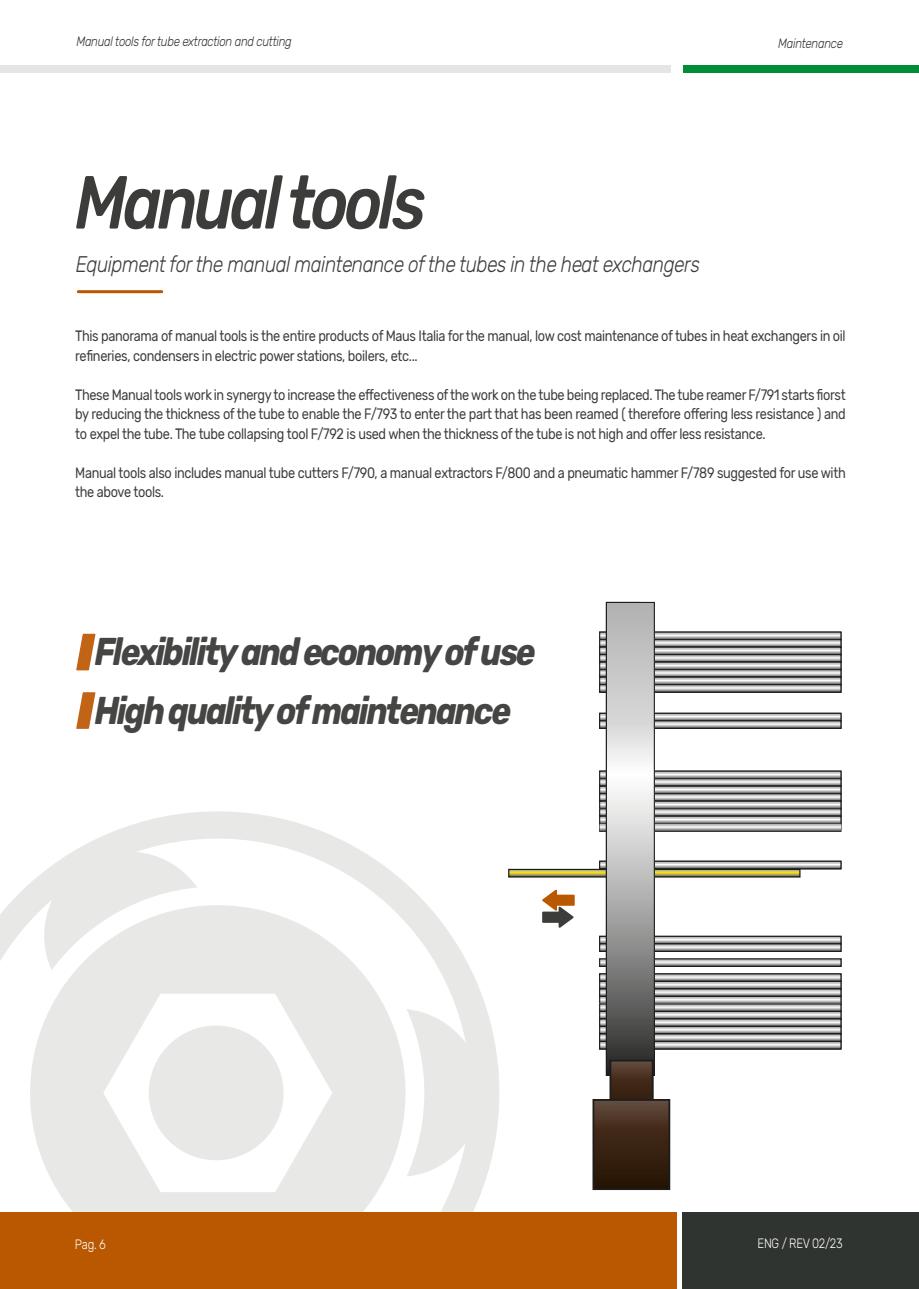
<style>
.page{position:relative;width:919px;height:1289px;background:#fff}
.page>*{position:absolute;margin:0;border:0;box-sizing:border-box;transform-origin:0 0}
.t1{font:italic 500 75px "Rubik";letter-spacing:-.06em;color:#3c3c3b;scale:.85 1}
.t2{font:italic 700 38.55px "Rubik";letter-spacing:-.06em;color:#454544;scale:.85 1}
.t3{font:italic 300 22.5px "Rubik";letter-spacing:-.025em;color:#3c3c3b;scale:.85 1}
.t4{font:15px/19.5px "Rubik";letter-spacing:-.025em;color:#3c3c3b;scale:.85 1}
.t5{font:italic 300 13.5px "Rubik";letter-spacing:-.025em;color:#303431;scale:.85 1}
.t6{font:300 13.5px "Rubik";letter-spacing:-.025em;color:#fff;scale:.85 1}
</style>
<div class="page">
<svg style="left:510px;top:870px;width:288px;height:5px"></svg>
<div style="left:508px;top:868px;width:292px;height:9px;border:1px solid #1d1d1b"></div>
<svg style="left:0;top:811px;width:499px;height:400px;fill:#e8e8e7"></svg>
<hr style="left:78px;top:290px;width:84px;height:3px;background:#ba5802">
<svg style="left:76px;top:633px;width:19px;height:37px"></svg>
<svg style="left:601px;top:633px;width:238px;height:5px"></svg>
<div style="left:599px;top:631px;width:242px;height:9px;border:1px solid #1d1d1b"></div>
<svg style="left:601px;top:641px;width:238px;height:4px"></svg>
<div style="left:599px;top:639px;width:242px;height:8px;border:1px solid #1d1d1b"></div>
<svg style="left:601px;top:648px;width:238px;height:5px"></svg>
<div style="left:599px;top:646px;width:242px;height:9px;border:1px solid #1d1d1b"></div>
<svg style="left:601px;top:656px;width:238px;height:4px"></svg>
<div style="left:599px;top:654px;width:242px;height:8px;border:1px solid #1d1d1b"></div>
<svg style="left:601px;top:663px;width:238px;height:5px"></svg>
<div style="left:599px;top:661px;width:242px;height:9px;border:1px solid #1d1d1b"></div>
<svg style="left:601px;top:671px;width:238px;height:4px"></svg>
<div style="left:599px;top:669px;width:242px;height:8px;border:1px solid #1d1d1b"></div>
<svg style="left:601px;top:678px;width:238px;height:5px"></svg>
<div style="left:599px;top:676px;width:242px;height:9px;border:1px solid #1d1d1b"></div>
<svg style="left:601px;top:686px;width:238px;height:4px"></svg>
<div style="left:599px;top:684px;width:242px;height:8px;border:1px solid #1d1d1b"></div>
<svg style="left:601px;top:772px;width:238px;height:5px"></svg>
<div style="left:599px;top:770px;width:242px;height:9px;border:1px solid #1d1d1b"></div>
<svg style="left:601px;top:780px;width:238px;height:4px"></svg>
<div style="left:599px;top:778px;width:242px;height:8px;border:1px solid #1d1d1b"></div>
<svg style="left:601px;top:787px;width:238px;height:5px"></svg>
<div style="left:599px;top:785px;width:242px;height:9px;border:1px solid #1d1d1b"></div>
<svg style="left:601px;top:795px;width:238px;height:4px"></svg>
<div style="left:599px;top:793px;width:242px;height:8px;border:1px solid #1d1d1b"></div>
<svg style="left:601px;top:802px;width:238px;height:5px"></svg>
<div style="left:599px;top:800px;width:242px;height:9px;border:1px solid #1d1d1b"></div>
<svg style="left:601px;top:810px;width:238px;height:4px"></svg>
<div style="left:599px;top:808px;width:242px;height:8px;border:1px solid #1d1d1b"></div>
<svg style="left:601px;top:817px;width:238px;height:5px"></svg>
<div style="left:599px;top:815px;width:242px;height:9px;border:1px solid #1d1d1b"></div>
<svg style="left:599px;top:823px;width:241px;height:8px;background:#aaa"></svg>
<svg style="left:601px;top:862px;width:238px;height:5px"></svg>
<div style="left:599px;top:860px;width:242px;height:9px;border:1px solid #1d1d1b"></div>
<svg style="left:601px;top:937px;width:238px;height:5px"></svg>
<div style="left:599px;top:935px;width:242px;height:9px;border:1px solid #1d1d1b"></div>
<svg style="left:601px;top:945px;width:238px;height:4px"></svg>
<div style="left:599px;top:943px;width:242px;height:8px;border:1px solid #1d1d1b"></div>
<svg style="left:601px;top:714px;width:238px;height:5px"></svg>
<div style="left:599px;top:712px;width:242px;height:9px;border:1px solid #1d1d1b"></div>
<svg style="left:601px;top:722px;width:238px;height:5px"></svg>
<div style="left:599px;top:720px;width:242px;height:9px;border:1px solid #1d1d1b"></div>
<svg style="left:601px;top:960px;width:238px;height:5px"></svg>
<div style="left:599px;top:958px;width:242px;height:9px;border:1px solid #1d1d1b"></div>
<svg style="left:601px;top:975px;width:238px;height:5px"></svg>
<div style="left:599px;top:973px;width:242px;height:9px;border:1px solid #1d1d1b"></div>
<svg style="left:601px;top:982px;width:238px;height:5px"></svg>
<div style="left:599px;top:980px;width:242px;height:9px;border:1px solid #1d1d1b"></div>
<svg style="left:601px;top:990px;width:238px;height:5px"></svg>
<div style="left:599px;top:988px;width:242px;height:9px;border:1px solid #1d1d1b"></div>
<svg style="left:601px;top:997px;width:238px;height:5px"></svg>
<div style="left:599px;top:995px;width:242px;height:9px;border:1px solid #1d1d1b"></div>
<svg style="left:601px;top:1005px;width:238px;height:5px"></svg>
<div style="left:599px;top:1003px;width:242px;height:9px;border:1px solid #1d1d1b"></div>
<svg style="left:601px;top:1012px;width:238px;height:5px"></svg>
<div style="left:599px;top:1010px;width:242px;height:9px;border:1px solid #1d1d1b"></div>
<svg style="left:601px;top:1020px;width:238px;height:5px"></svg>
<div style="left:599px;top:1018px;width:242px;height:9px;border:1px solid #1d1d1b"></div>
<svg style="left:601px;top:1027px;width:238px;height:5px"></svg>
<div style="left:599px;top:1025px;width:242px;height:9px;border:1px solid #1d1d1b"></div>
<svg style="left:601px;top:1035px;width:238px;height:5px"></svg>
<div style="left:599px;top:1033px;width:242px;height:9px;border:1px solid #1d1d1b"></div>
<svg style="left:601px;top:1042px;width:238px;height:5px"></svg>
<div style="left:599px;top:1040px;width:242px;height:9px;border:1px solid #1d1d1b"></div>
<div style="left:610px;top:1060px;width:42px;height:59px;background:#3d2615"></div>
<div style="left:609px;top:1059px;width:44px;height:61px;border:2px solid #1d1d1b"></div>
<div style="left:593px;top:1099px;width:76px;height:90px;background:linear-gradient(to bottom,#5d4334,#210e00)"></div>
<div style="left:592px;top:1098px;width:78px;height:91px;border:2px solid #1d1d1b"></div>
<svg style="left:605px;top:601px;width:50px;height:475px;background:#acabaa"></svg>
<div style="left:682px;top:65px;width:236px;height:8px;background:#008d36"></div>
<div style="left:0;top:65px;width:671px;height:8px;background:#e5e5e5"></div>
<div style="left:0;top:1211px;width:677px;height:77px;background:#ba5802"></div>
<div style="left:682px;top:1211px;width:236px;height:77px;background:#303431"></div>
<svg style="left:76px;top:692px;width:19px;height:37px"></svg>
<svg style="left:542px;top:889px;width:32px;height:38px"></svg>
<p class="t5" style="left:76px;top:34px;width:255px">Manual tools for tube extraction and cutting</p>
<p class="t5" style="left:778px;top:36px;width:78px">Maintenance</p>
<h1 class="t1" style="left:75px;top:160px;width:414px">Manual tools</h1>
<h3 class="t3" style="left:76px;top:252px;width:735px">Equipment for the manual maintenance of the tubes in the heat exchangers</h3>
<p class="t4" style="left:75px;top:326px;width:907px">This panorama of manual tools is the entire products of Maus Italia for the manual, low cost maintenance of tubes in heat exchangers in oil refineries, condensers in electric power stations, boilers, etc...</p>
<p class="t4" style="left:75px;top:385px;width:907px;text-align:justify">These Manual tools work in synergy to increase the effectiveness of the work on the tube being replaced. The tube reamer F/791 starts fiorst by reducing the thickness of the tube to enable the F/793 to enter the part that has been reamed ( therefore offering less resistance ) and to expel the tube. The tube collapsing tool F/792 is used when the thickness of the tube is not high and offer less resistance.</p>
<p class="t4" style="left:75px;top:463px;width:907px">Manual tools also includes manual tube cutters F/790, a manual extractors F/800 and a pneumatic hammer F/789 suggested for use with the above tools.</p>
<h2 class="t2" style="left:95px;top:629px;width:520px">Flexibility and economy of use</h2>
<h2 class="t2" style="left:95px;top:687px;width:491px">High quality of maintenance</h2>
<p class="t6" style="left:75px;top:1236px;width:38px">Pag. 6</p>
<p class="t6" style="left:757px;top:1235px;width:102px">ENG / REV 02/23</p>
</div>
